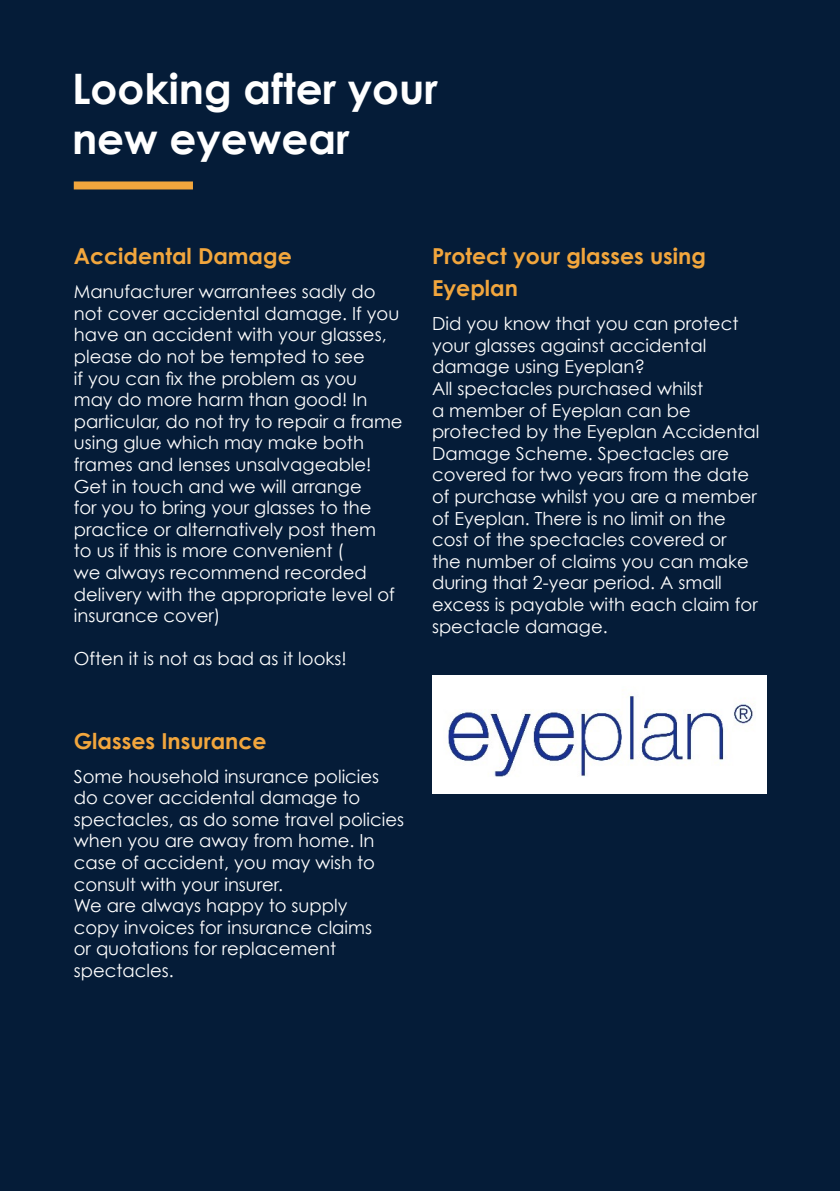
<style>
.page{position:relative;width:840px;height:1191px;background:#fff}
.page>*{position:absolute;margin:0;border:0;box-sizing:border-box;transform-origin:0 0}
.t1{font:700 42px/50.4px "Century Gothic";color:#fff}
.t2{font:700 22px "Century Gothic";color:#f2a63d}
.t3{font:18px/21.6px "Century Gothic";color:#fff}
</style>
<div class="page">
<div style="left:0;top:0;width:839px;height:1191px;background:#051c38"></div>
<div style="left:74px;top:181px;width:119px;height:8px;background:#f2a63d"></div>
<img style="left:432px;top:676px;width:333px;height:117px">
<p class="t1" style="left:72px;top:62px;width:367px">Looking after your new eyewear</p>
<p class="t2" style="left:74px;top:242px;width:219px">Accidental Damage</p>
<p class="t3" style="left:74px;top:280px;width:330px">Manufacturer warrantees sadly do not cover accidental damage. If you have an accident with your glasses, please do not be tempted to see<br>if you can fix the problem as you<br>may do more harm than good! In particular, do not try to repair a frame using glue which may make both frames and lenses unsalvageable!<br>Get in touch and we will arrange<br>for you to bring your glasses to the practice or alternatively post them<br>to us if this is more convenient (<br>we always recommend recorded delivery with the appropriate level of insurance cover)</p>
<p class="t3" style="left:74px;top:648px;width:274px">Often it is not as bad as it looks!</p>
<p class="t2" style="left:74px;top:726px;width:194px">Glasses Insurance</p>
<p class="t3" style="left:74px;top:765px;width:331px">Some household insurance policies do cover accidental damage to spectacles, as do some travel policies when you are away from home. In case of accident, you may wish to consult with your insurer.</p>
<p class="t3" style="left:74px;top:894px;width:299px">We are always happy to supply copy invoices for insurance claims or quotations for replacement spectacles.</p>
<p class="t2" style="left:432px;top:242px;width:275px">Protect your glasses using</p>
<p class="t2" style="left:432px;top:274px;width:87px">Eyeplan</p>
<p class="t3" style="left:432px;top:312px;width:308px">Did you know that you can protect your glasses against accidental damage using Eyeplan?</p>
<p class="t3" style="left:432px;top:377px;width:329px">All spectacles purchased whilst<br>a member of Eyeplan can be protected by the Eyeplan Accidental<br>Damage Scheme. Spectacles are covered for two years from the date of purchase whilst you are a member of Eyeplan. There is no limit on the cost of the spectacles covered or the number of claims you can make during that 2-year period. A small excess is payable with each claim for spectacle damage.</p>
</div>
